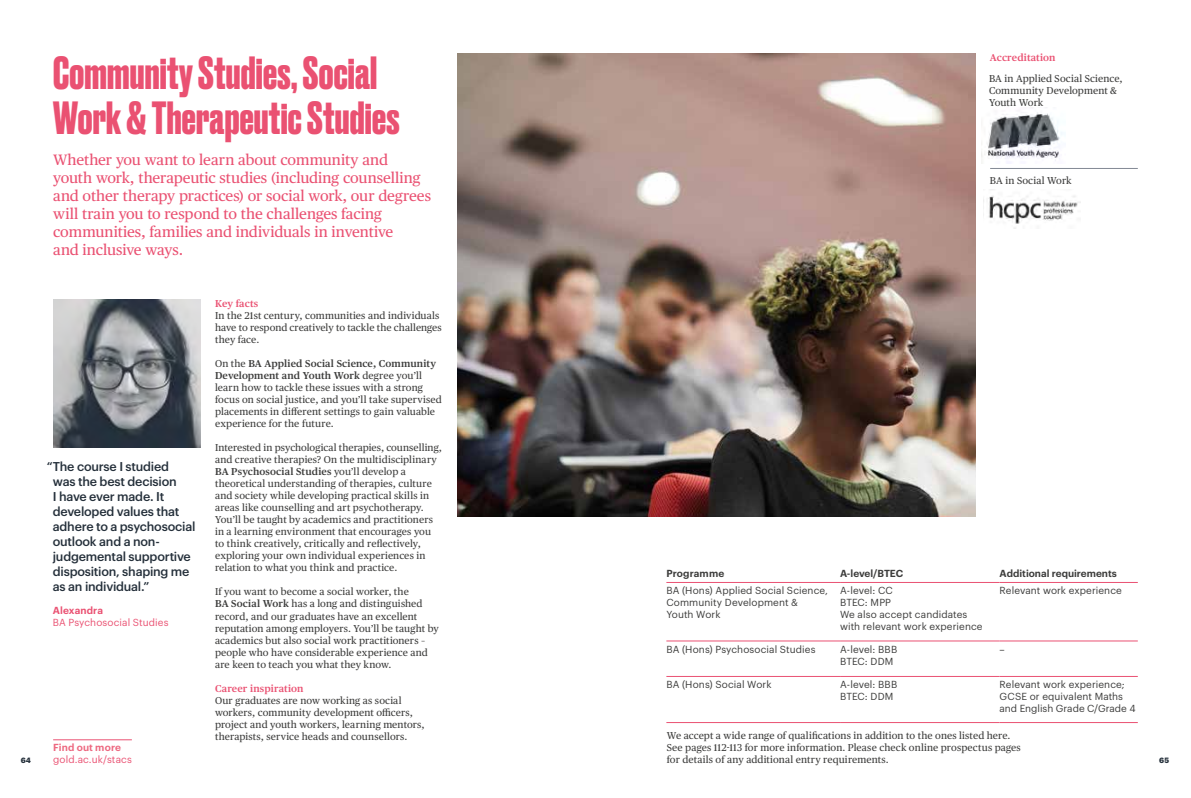
<style>
.page{position:relative;width:1191px;height:798px;background:#fff}
.page>*{position:absolute;margin:0;border:0;box-sizing:border-box;transform-origin:0 0}
.t1{font:700 43.75px/45px "Druk";letter-spacing:.005em;color:#ea5172}
.t2{font:15px/18px "Publico Text";letter-spacing:-.005em;color:#ea5172}
.t3{font:500 12.5px/15px "Graphik";letter-spacing:-.015em;color:#25303b}
.t4{font:10px/12px "Publico Text";letter-spacing:.01em;color:#3c3c3b}
.t5{font:10px/12px "Graphik";letter-spacing:.01em;color:#3c3c3b}
.t6{font:600 10px "Graphik";color:#3c3c3b}
.t7{font:600 10px "Publico Text";letter-spacing:.01em;color:#ea5172}
.t8{font:10px "Graphik";letter-spacing:.01em;color:#ea5172}
.t9{font:600 10px "Graphik";letter-spacing:.015em;color:#ed6880}
.t10{font:600 10px "Graphik";letter-spacing:.01em;color:#ea5172}
.t11{font:700 7.5px "Graphik";letter-spacing:-.005em;color:#25303b}
.s1{font-weight:600}
.s2{color:#fff}
</style>
<div class="page">
<img style="left:53px;top:299px;width:148px;height:148px">
<hr style="left:666px;top:582px;width:174px;height:1px;background:#ea5172">
<hr style="left:840px;top:582px;width:159px;height:1px;background:#ea5172">
<hr style="left:999px;top:582px;width:138px;height:1px;background:#ea5172">
<hr style="left:666px;top:675px;width:174px;height:1px;background:#ea5172">
<hr style="left:840px;top:675px;width:159px;height:1px;background:#ea5172">
<hr style="left:999px;top:675px;width:138px;height:1px;background:#ea5172">
<hr style="left:666px;top:640px;width:174px;height:1px;background:#ea5172">
<hr style="left:840px;top:640px;width:159px;height:1px;background:#ea5172">
<hr style="left:999px;top:640px;width:138px;height:1px;background:#ea5172">
<hr style="left:666px;top:722px;width:174px;height:1px;background:#ea5172">
<hr style="left:840px;top:722px;width:159px;height:1px;background:#ea5172">
<hr style="left:999px;top:722px;width:138px;height:1px;background:#ea5172">
<img style="left:981px;top:107px;width:82px;height:56px">
<img style="left:983px;top:189px;width:97px;height:39px">
<img style="left:458px;top:53px;width:518px;height:463px">
<hr style="left:990px;top:168px;width:147px;height:1px;background:#838994">
<hr style="left:53px;top:739px;width:79px;height:1px;background:#ea5172">
<h1 class="t1" style="left:53px;top:48px;width:348px">Community Studies, Social<br>Work &amp; Therapeutic Studies</h1>
<p class="t2" style="left:53px;top:150px;width:379px">Whether you want to learn about community and<br>youth work, therapeutic studies (including counselling and other therapy practices) or social work, our degrees will train you to respond to the challenges facing communities, families and individuals in inventive<br>and inclusive ways.</p>
<p class="t7" style="left:990px;top:50px;width:67px">Accreditation</p>
<p class="t4" style="left:989px;top:72px;width:135px">BA in Applied Social Science,<br>Community Development &amp;<br>Youth Work</p>
<p class="t4" style="left:990px;top:174px;width:83px">BA in Social Work</p>
<p class="t7" style="left:215px;top:296px;width:45px">Key facts</p>
<p class="t4" style="left:215px;top:309px;width:228px">In the 21st century, communities and individuals have to respond creatively to tackle the challenges they face.</p>
<p class="t4" style="left:215px;top:357px;width:228px">On the <span class="s1">BA Applied Social Science, Community Development and Youth Work</span> degree you’ll learn how to tackle these issues with a strong focus on social justice, and you’ll take supervised placements in different settings to gain valuable experience for the future.</p>
<p class="t4" style="left:215px;top:441px;width:228px">Interested in psychological therapies, counselling, and creative therapies? On the multidisciplinary <span class="s1">BA Psychosocial Studies</span> you’ll develop a theoretical understanding of therapies, culture and society while developing practical skills in areas like counselling and art psychotherapy.<br>You’ll be taught by academics and practitioners in a learning environment that encourages you to think creatively, critically and reflectively, exploring your own individual experiences in relation to what you think and practice.</p>
<p class="t4" style="left:215px;top:585px;width:225px">If you want to become a social worker, the<br><span class="s1">BA Social Work</span> has a long and distinguished record, and our graduates have an excellent reputation among employers. You’ll be taught by academics but also social work practitioners – people who have considerable experience and are keen to teach you what they know.</p>
<p class="t7" style="left:215px;top:680px;width:90px">Career inspiration</p>
<p class="t4" style="left:215px;top:693px;width:211px">Our graduates are now working as social workers, community development officers, project and youth workers, learning mentors, therapists, service heads and counsellors.</p>
<p class="t3" style="left:53px;top:458px;width:144px;text-indent:-6px">“The course I studied<br>was the best decision<br>I have ever made. It developed values that adhere to a psychosocial outlook and a non&shy;judgemental supportive disposition, shaping me as an individual.”</p>
<p class="t10" style="left:53px;top:602px;width:52px">Alexandra</p>
<p class="t8" style="left:53px;top:615px;width:117px">BA Psychosocial Studies</p>
<p class="t6" style="left:666px;top:565px;width:59px">Programme</p>
<p class="t6" style="left:840px;top:565px;width:65px">A-level/BTEC</p>
<p class="t6" style="left:999px;top:565px;width:119px">Additional requirements</p>
<p class="t5" style="left:666px;top:583px;width:163px">BA (Hons) Applied Social Science,<br>Community Development &amp;<br>Youth Work</p>
<p class="t5" style="left:840px;top:583px;width:144px">A-level: CC<br>BTEC: MPP<br>We also accept candidates with relevant work experience</p>
<p class="t5" style="left:999px;top:583px;width:124px">Relevant work experience</p>
<p class="t5" style="left:666px;top:642px;width:151px">BA (Hons) Psychosocial Studies</p>
<p class="t5" style="left:840px;top:642px;width:59px">A-level: BBB<br>BTEC: DDM</p>
<p class="t5" style="left:999px;top:642px;width:7px">–</p>
<p class="t5" style="left:666px;top:677px;width:107px">BA (Hons) Social Work</p>
<p class="t5" style="left:840px;top:677px;width:59px">A-level: BBB<br>BTEC: DDM</p>
<p class="t5" style="left:999px;top:677px;width:137px">Relevant work experience;<br>GCSE or equivalent Maths and English Grade C/Grade 4</p>
<p class="t4" style="left:667px;top:728px;width:355px">We accept a wide range of qualifications in addition to the ones listed here.<br>See pages 112-113 for more information. Please check online prospectus pages for details of any additional entry requirements.</p>
<p class="t9" style="left:53px;top:739px;width:69px">Find out more</p>
<p class="t8" style="left:53px;top:751px;width:80px">gold.ac.uk/stacs</p>
<p class="t11" style="left:21px;top:753px;width:20px">64<span class="s2">64</span></p>
<p class="t11" style="left:1159px;top:753px;width:12px">65</p>
</div>
